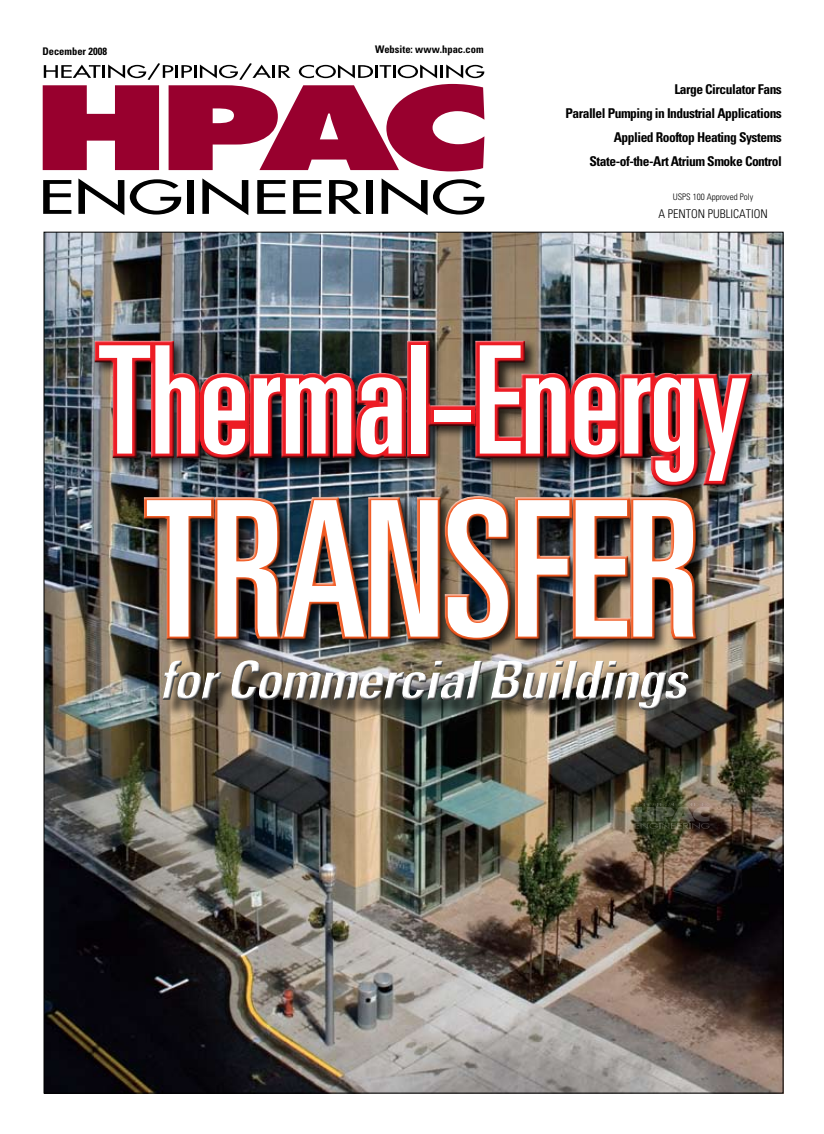
<style>
.page{position:relative;width:824px;height:1134px;background:#fff}
.page>*{position:absolute;margin:0;border:0;box-sizing:border-box;transform-origin:0 0}
.t1{font:ultra-condensed 189px "Univers LT Std";letter-spacing:-.01em;color:#fff}
.t2{font:ultra-condensed 150px "Univers LT Std";letter-spacing:-.005em;color:#fff}
.t3{font:italic 700 condensed 54px "Univers LT Std";letter-spacing:-.025em;color:#fff}
.t4{font:700 condensed 13.5px/24px "Univers LT Std";letter-spacing:-.035em;color:#000;text-align:right}
.t5{font:300 condensed 12px "Univers LT Std";color:#000}
.t6{font:700 condensed 10.5px "Univers LT Std";color:#000}
.t7{font:300 condensed 9px "Univers LT Std";color:#000}
</style>
<div class="page">
<img style="left:46px;top:234px;width:735px;height:858px">
<svg style="left:43px;top:180px;width:28px;height:34px"></svg>
<svg style="left:78px;top:178px;width:46px;height:37px"></svg>
<svg style="left:130px;top:179px;width:51px;height:36px"></svg>
<div style="left:187px;top:180px;width:7px;height:34px;background:#000"></div>
<svg style="left:202px;top:178px;width:46px;height:37px"></svg>
<svg style="left:257px;top:180px;width:28px;height:34px"></svg>
<svg style="left:293px;top:180px;width:28px;height:34px"></svg>
<svg style="left:329px;top:180px;width:33px;height:34px"></svg>
<div style="left:366px;top:180px;width:7px;height:34px;background:#000"></div>
<svg style="left:381px;top:178px;width:46px;height:37px"></svg>
<svg style="left:433px;top:179px;width:51px;height:36px"></svg>
<svg style="left:43px;top:63px;width:441px;height:108px"></svg>
<svg style="left:634px;top:803px;width:75px;height:26px;background:#4d4d3a"></svg>
<div style="left:92px;top:338px;width:673px;height:316px;background:#000;opacity:.75"></div>
<div style="left:93px;top:340px;width:661px;height:303px;background:#000;opacity:.75"></div>
<div style="left:165px;top:663px;width:541px;height:66px;background:#000;opacity:.75"></div>
<div style="left:160px;top:658px;width:530px;height:50px;background:#fff;opacity:.75"></div>
<div style="left:160px;top:660px;width:531px;height:52px;background:#000;opacity:.75"></div>
<p class="t6" style="left:42px;top:44px;width:66px">December 2008</p>
<p class="t6" style="left:375px;top:43px;width:110px">Website: www.hpac.com</p>
<p class="t4" style="left:565px;top:77px;width:218px">Large Circulator Fans<br>Parallel Pumping in Industrial Applications Applied Rooftop Heating Systems State-of-the-Art Atrium Smoke Control</p>
<p class="t7" style="left:672px;top:191px;width:82px">USPS 100 Approved Poly</p>
<p class="t5" style="left:658px;top:206px;width:111px">A PENTON PUBLICATION</p>
<h2 class="t2" style="left:98px;top:315px;width:650px">Thermal-Energy</h2>
<h1 class="t1" style="left:146px;top:462px;width:555px">Transfer</h1>
<h3 class="t3" style="left:159px;top:648px;width:528px">for Commercial Buildings</h3>
</div>
